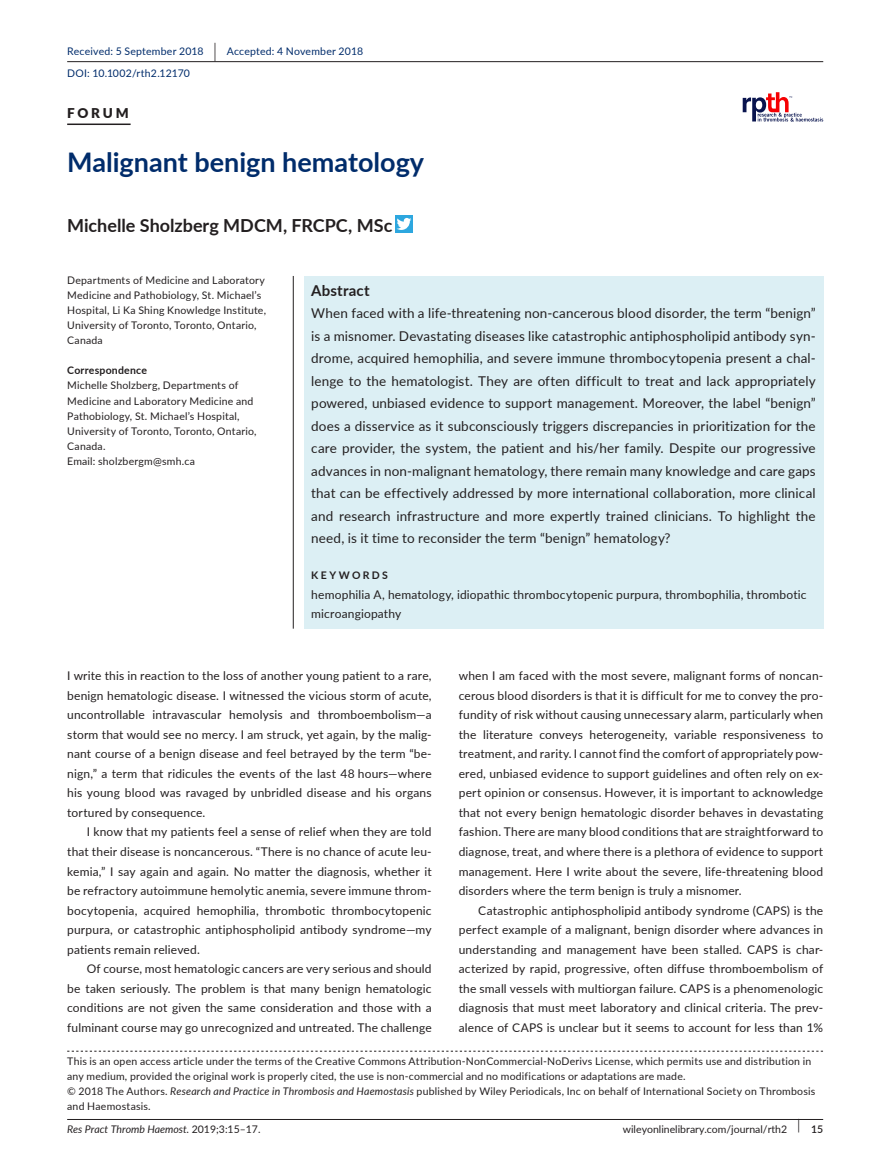
<style>
.page{position:relative;width:893px;height:1174px;background:#fff}
.page>*{position:absolute;margin:0;border:0;box-sizing:border-box;transform-origin:0 0}
.t1{font:700 27px "Lato";color:#002c6b}
.t2{font:700 18px "Lato";color:#231f20}
.t3{font:700 15px "Lato";letter-spacing:.015em;color:#231f20}
.t4{font:13.5px/22.5px "Lato";letter-spacing:.01em;color:#231f20;text-align:justify}
.t5{font:900 13.5px "Lato";letter-spacing:.21em;color:#231f20}
.t6{font:12px/19.5px "Lato";letter-spacing:.015em;color:#231f20;text-align:justify}
.t7{font:10.5px/15px "Lato";letter-spacing:.02em;color:#231f20}
.t8{font:10.5px/21.8px "Lato";letter-spacing:.015em;color:#002c6b}
.t9{font:10.5px "Lato";color:#231f20}
.t10{font:italic 10.5px "Lato";color:#231f20}
.t11{font:700 10.5px "Lato";letter-spacing:.02em;color:#231f20}
.t12{font:700 10.5px "Lato";letter-spacing:.22em;color:#231f20}
.s1{font-size:19.65px;color:#231f20}
.s2{font-style:italic}
.s3{font-style:normal}
.s4{font-weight:600}
</style>
<div class="page">
<hr style="left:67px;top:1119px;width:756px;height:1px;background:#231f20">
<svg style="left:743px;top:92px;width:80px;height:30px"></svg>
<hr style="left:67px;top:61px;width:756px;height:1px;background:#231f20">
<hr style="left:67px;top:123px;width:64px;height:2px;background:#231f20">
<div style="left:395px;top:215px;width:17px;height:17px;background:#2da7df"></div>
<svg style="left:397px;top:218px;width:14px;height:12px"></svg>
<svg style="left:67px;top:1050px;width:756px;height:1px"></svg>
<div style="left:304px;top:276px;width:519px;height:352px;background:#dceff4"></div>
<hr style="left:293px;top:276px;width:1px;height:352px;background:#231f20">
<p class="t8" style="left:67px;top:40px;width:297px">Received: 5 September 2018 <span class="s1">|</span> Accepted: 4 November 2018<br>DOI: 10.1002/rth2.12170</p>
<p class="t5" style="left:67px;top:102px;width:63px">FORUM</p>
<h1 class="t1" style="left:67px;top:142px;width:358px">Malignant benign hematology</h1>
<h2 class="t2" style="left:67px;top:213px;width:327px">Michelle Sholzberg MDCM, FRCPC, MSc</h2>
<p class="t7" style="left:67px;top:273px;width:200px">Departments of Medicine and Laboratory Medicine and Pathobiology, St. Michael’s Hospital, Li Ka Shing Knowledge Institute, University of Toronto, Toronto, Ontario, Canada</p>
<p class="t11" style="left:67px;top:363px;width:81px">Correspondence</p>
<p class="t7" style="left:67px;top:378px;width:191px">Michelle Sholzberg, Departments of<br>Medicine and Laboratory Medicine and<br>Pathobiology, St. Michael’s Hospital,<br>University of Toronto, Toronto, Ontario,<br>Canada.<br>Email: sholzbergm@smh.ca</p>
<p class="t3" style="left:311px;top:279px;width:60px">Abstract</p>
<p class="t4" style="left:311px;top:301px;width:506px">When faced with a life-threatening non-cancerous blood disorder, the term “benign” is a misnomer. Devastating diseases like catastrophic antiphospholipid antibody syn&shy;drome, acquired hemophilia, and severe immune thrombocytopenia present a chal&shy;lenge to the hematologist. They are often difficult to treat and lack appropriately powered, unbiased evidence to support management. Moreover, the label “benign” does a disservice as it subconsciously triggers discrepancies in prioritization for the care provider, the system, the patient and his/her family. Despite our progressive advances in non-malignant hematology, there remain many knowledge and care gaps that can be effectively addressed by more international collaboration, more clinical and research infrastructure and more expertly trained clinicians. To highlight the need, is it time to reconsider the term “benign” hematology?</p>
<p class="t12" style="left:311px;top:567px;width:78px">KEYWORDS</p>
<p class="t6" style="left:311px;top:584px;width:497px">hemophilia A, hematology, idiopathic thrombocytopenic purpura, thrombophilia, thrombotic microangiopathy</p>
<p class="t6" style="left:67px;top:666px;width:366px">I write this in reaction to the loss of another young patient to a rare, benign hematologic disease. I witnessed the vicious storm of acute, uncontrollable intravascular hemolysis and thromboembolism—a storm that would see no mercy. I am struck, yet again, by the malig&shy;nant course of a benign disease and feel betrayed by the term “be&shy;nign,” a term that ridicules the events of the last 48 hours—where his young blood was ravaged by unbridled disease and his organs tortured by consequence.</p>
<p class="t6" style="left:67px;top:822px;width:366px;text-indent:20px">I know that my patients feel a sense of relief when they are told that their disease is noncancerous. “There is no chance of acute leu&shy;kemia,” I say again and again. No matter the diagnosis, whether it be refractory autoimmune hemolytic anemia, severe immune throm&shy;bocytopenia, acquired hemophilia, thrombotic thrombocytopenic purpura, or catastrophic antiphospholipid antibody syndrome—my patients remain relieved.</p>
<p class="t6" style="left:67px;top:958px;width:366px;text-indent:20px">Of course, most hematologic cancers are very serious and should be taken seriously. The problem is that many benign hematologic conditions are not given the same consideration and those with a fulminant course may go unrecognized and untreated. The challenge</p>
<p class="t6" style="left:459px;top:666px;width:366px">when I am faced with the most severe, malignant forms of noncan&shy;cerous blood disorders is that it is difficult for me to convey the pro&shy;fundity of risk without causing unnecessary alarm, particularly when the literature conveys heterogeneity, variable responsiveness to treatment, and rarity. I cannot find the comfort of appropriately pow&shy;ered, unbiased evidence to support guidelines and often rely on ex&shy;pert opinion or consensus. However, it is important to acknowledge that not every benign hematologic disorder behaves in devastating fashion. There are many blood conditions that are straightforward to diagnose, treat, and where there is a plethora of evidence to support management. Here I write about the severe, life-threatening blood disorders where the term benign is truly a misnomer.</p>
<p class="t6" style="left:459px;top:900px;width:366px;text-indent:20px">Catastrophic antiphospholipid antibody syndrome (CAPS) is the perfect example of a malignant, benign disorder where advances in understanding and management have been stalled. CAPS is char&shy;acterized by rapid, progressive, often diffuse thromboembolism of the small vessels with multiorgan failure. CAPS is a phenomenologic diagnosis that must meet laboratory and clinical criteria. The prev&shy;alence of CAPS is unclear but it seems to account for less than 1%</p>
<p class="t7" style="left:67px;top:1053px;width:749px">This is an open access article under the terms of the Creative Commons Attribution-NonCommercial-NoDerivs License, which permits use and distribution in any medium, provided the original work is properly cited, the use is non-commercial and no modifications or adaptations are made.<br>© 2018 The Authors. <span class="s2">Research and Practice in Thrombosis and Haemostasis</span> published by Wiley Periodicals, Inc on behalf of International Society on Thrombosis and Haemostasis.</p>
<p class="t10" style="left:67px;top:1122px;width:195px">Res Pract Thromb Haemost. <span class="s3">2019;3:15–17.</span></p>
<p class="t9" style="left:623px;top:1122px;width:202px">wileyonlinelibrary.com/journal/rth2 <sup>|</sup> <span class="s4">15</span></p>
</div>
